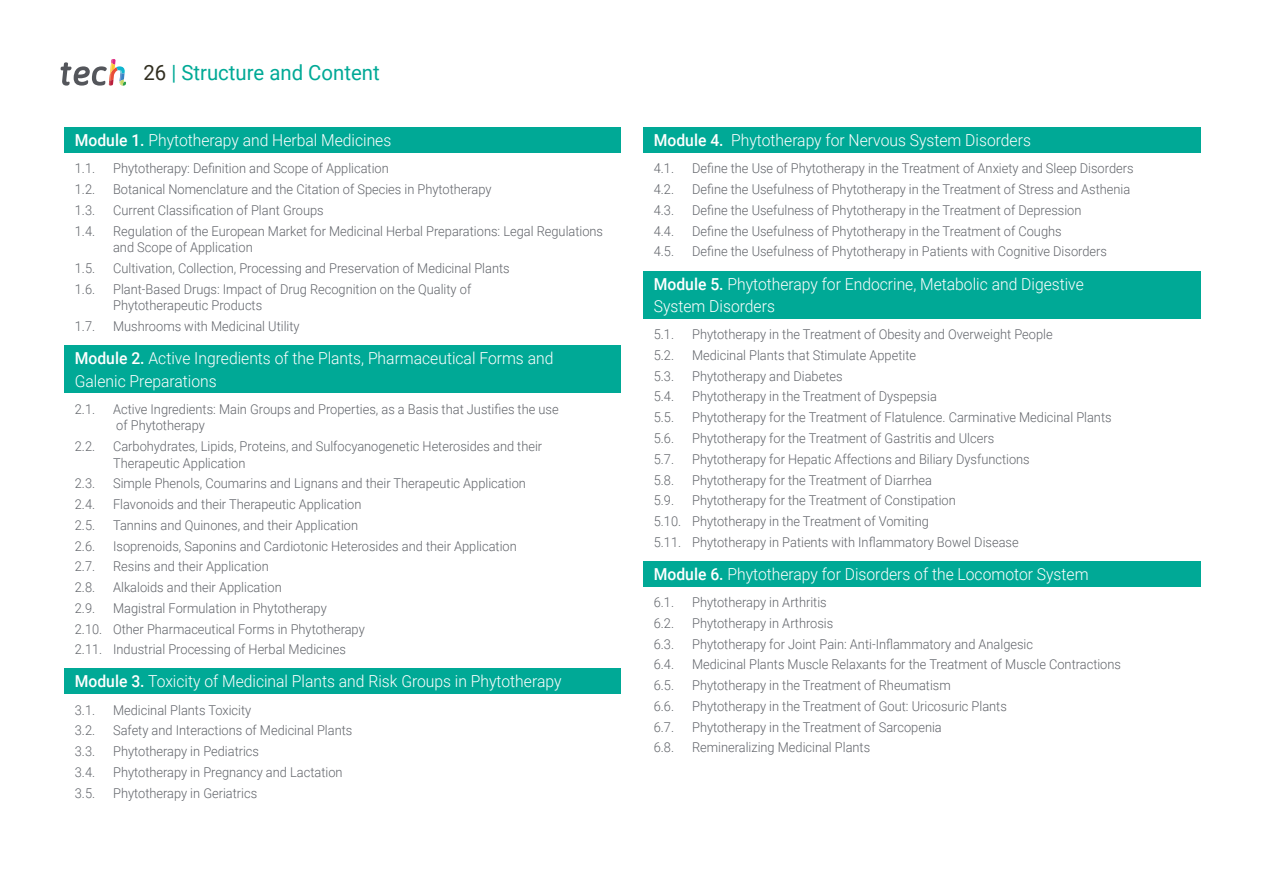
<style>
.page{position:relative;width:1263px;height:893px;background:#fff}
.page>*{position:absolute;margin:0;border:0;box-sizing:border-box;transform-origin:0 0}
.t1{font:21px "Roboto";color:#00a996}
.t2{font:300 16.5px/22.5px "Roboto";color:#fff;scale:.95 1}
.t3{font:300 13.5px/16.5px "Roboto";color:#61646a;scale:.95 1}
.s1{color:#312e20}
.s2{font-weight:500}
</style>
<div class="page">
<div style="left:64px;top:128px;width:557px;height:25px;background:#00a996"></div>
<div style="left:64px;top:345px;width:557px;height:48px;background:#00a996"></div>
<div style="left:64px;top:669px;width:557px;height:25px;background:#00a996"></div>
<div style="left:643px;top:128px;width:557px;height:25px;background:#00a996"></div>
<div style="left:643px;top:271px;width:557px;height:47px;background:#00a996"></div>
<div style="left:643px;top:561px;width:557px;height:25px;background:#00a996"></div>
<svg style="left:61px;top:59px;width:65px;height:27px"></svg>
<h1 class="t1" style="left:144px;top:57px;width:238px"><span class="s1">26</span> | Structure and Content</h1>
<p class="t2" style="left:75px;top:129px;width:335px"><span class="s2">Module 1.</span> Phytotherapy and Herbal Medicines</p>
<p class="t3" style="left:75px;top:160px;width:23px">1.1.</p>
<p class="t3" style="left:113px;top:160px;width:292px">Phytotherapy: Definition and Scope of Application</p>
<p class="t3" style="left:75px;top:181px;width:23px">1.2.</p>
<p class="t3" style="left:113px;top:181px;width:400px">Botanical Nomenclature and the Citation of Species in Phytotherapy</p>
<p class="t3" style="left:75px;top:201px;width:23px">1.3.</p>
<p class="t3" style="left:113px;top:201px;width:223px">Current Classification of Plant Groups</p>
<p class="t3" style="left:75px;top:222px;width:23px">1.4.</p>
<p class="t3" style="left:113px;top:222px;width:517px">Regulation of the European Market for Medicinal Herbal Preparations: Legal Regulations and Scope of Application</p>
<p class="t3" style="left:75px;top:259px;width:23px">1.5.</p>
<p class="t3" style="left:113px;top:259px;width:419px">Cultivation, Collection, Processing and Preservation of Medicinal Plants</p>
<p class="t3" style="left:75px;top:280px;width:23px">1.6.</p>
<p class="t3" style="left:113px;top:280px;width:378px">Plant-Based Drugs: Impact of Drug Recognition on the Quality of<br>Phytotherapeutic Products</p>
<p class="t3" style="left:75px;top:317px;width:23px">1.7.</p>
<p class="t3" style="left:113px;top:317px;width:198px">Mushrooms with Medicinal Utility</p>
<p class="t2" style="left:75px;top:346px;width:505px"><span class="s2">Module 2.</span> Active Ingredients of the Plants, Pharmaceutical Forms and<br>Galenic Preparations</p>
<p class="t3" style="left:75px;top:400px;width:23px">2.1.</p>
<p class="t3" style="left:113px;top:400px;width:470px">Active Ingredients: Main Groups and Properties, as a Basis that Justifies the use of Phytotherapy</p>
<p class="t3" style="left:75px;top:437px;width:23px">2.2.</p>
<p class="t3" style="left:113px;top:437px;width:453px">Carbohydrates, Lipids, Proteins, and Sulfocyanogenetic Heterosides and their<br>Therapeutic Application</p>
<p class="t3" style="left:75px;top:475px;width:23px">2.3.</p>
<p class="t3" style="left:113px;top:475px;width:436px">Simple Phenols, Coumarins and Lignans and their Therapeutic Application</p>
<p class="t3" style="left:75px;top:495px;width:23px">2.4.</p>
<p class="t3" style="left:113px;top:495px;width:263px">Flavonoids and their Therapeutic Application</p>
<p class="t3" style="left:75px;top:516px;width:23px">2.5.</p>
<p class="t3" style="left:113px;top:516px;width:259px">Tannins and Quinones, and their Application</p>
<p class="t3" style="left:75px;top:537px;width:23px">2.6.</p>
<p class="t3" style="left:113px;top:537px;width:426px">Isoprenoids, Saponins and Cardiotonic Heterosides and their Application</p>
<p class="t3" style="left:75px;top:558px;width:23px">2.7.</p>
<p class="t3" style="left:113px;top:558px;width:165px">Resins and their Application</p>
<p class="t3" style="left:75px;top:578px;width:23px">2.8.</p>
<p class="t3" style="left:113px;top:578px;width:179px">Alkaloids and their Application</p>
<p class="t3" style="left:75px;top:599px;width:23px">2.9.</p>
<p class="t3" style="left:75px;top:597px;width:307px;line-height:20.7px;text-indent:38px">Magistral Formulation in Phytotherapy<br>2.10. Other Pharmaceutical Forms in Phytotherapy<br>2.11. Industrial Processing of Herbal Medicines</p>
<p class="t2" style="left:75px;top:670px;width:514px"><span class="s2">Module 3.</span> Toxicity of Medicinal Plants and Risk Groups in Phytotherapy</p>
<p class="t3" style="left:75px;top:701px;width:23px">3.1.</p>
<p class="t3" style="left:113px;top:701px;width:147px">Medicinal Plants Toxicity</p>
<p class="t3" style="left:75px;top:722px;width:23px">3.2.</p>
<p class="t3" style="left:113px;top:722px;width:253px">Safety and Interactions of Medicinal Plants</p>
<p class="t3" style="left:75px;top:742px;width:23px">3.3.</p>
<p class="t3" style="left:113px;top:742px;width:155px">Phytotherapy in Pediatrics</p>
<p class="t3" style="left:75px;top:763px;width:23px">3.4.</p>
<p class="t3" style="left:113px;top:763px;width:243px">Phytotherapy in Pregnancy and Lactation</p>
<p class="t3" style="left:75px;top:784px;width:23px">3.5.</p>
<p class="t3" style="left:113px;top:784px;width:153px">Phytotherapy in Geriatrics</p>
<p class="t2" style="left:654px;top:129px;width:398px"><span class="s2">Module 4.</span> Phytotherapy for Nervous System Disorders</p>
<p class="t3" style="left:654px;top:160px;width:23px">4.1.</p>
<p class="t3" style="left:692px;top:160px;width:466px">Define the Use of Phytotherapy in the Treatment of Anxiety and Sleep Disorders</p>
<p class="t3" style="left:654px;top:181px;width:23px">4.2.</p>
<p class="t3" style="left:692px;top:181px;width:463px">Define the Usefulness of Phytotherapy in the Treatment of Stress and Asthenia</p>
<p class="t3" style="left:654px;top:201px;width:23px">4.3.</p>
<p class="t3" style="left:692px;top:201px;width:411px">Define the Usefulness of Phytotherapy in the Treatment of Depression</p>
<p class="t3" style="left:654px;top:222px;width:23px">4.4.</p>
<p class="t3" style="left:692px;top:222px;width:390px">Define the Usefulness of Phytotherapy in the Treatment of Coughs</p>
<p class="t3" style="left:654px;top:243px;width:23px">4.5.</p>
<p class="t3" style="left:692px;top:243px;width:438px">Define the Usefulness of Phytotherapy in Patients with Cognitive Disorders</p>
<p class="t2" style="left:654px;top:272px;width:454px"><span class="s2">Module 5.</span> Phytotherapy for Endocrine, Metabolic and Digestive<br>System Disorders</p>
<p class="t3" style="left:654px;top:326px;width:23px">5.1.</p>
<p class="t3" style="left:692px;top:326px;width:381px">Phytotherapy in the Treatment of Obesity and Overweight People</p>
<p class="t3" style="left:654px;top:346px;width:23px">5.2.</p>
<p class="t3" style="left:692px;top:346px;width:237px">Medicinal Plants that Stimulate Appetite</p>
<p class="t3" style="left:654px;top:367px;width:23px">5.3.</p>
<p class="t3" style="left:692px;top:367px;width:160px">Phytotherapy and Diabetes</p>
<p class="t3" style="left:654px;top:388px;width:23px">5.4.</p>
<p class="t3" style="left:692px;top:388px;width:259px">Phytotherapy in the Treatment of Dyspepsia</p>
<p class="t3" style="left:654px;top:409px;width:23px">5.5.</p>
<p class="t3" style="left:692px;top:409px;width:443px">Phytotherapy for the Treatment of Flatulence. Carminative Medicinal Plants</p>
<p class="t3" style="left:654px;top:429px;width:23px">5.6.</p>
<p class="t3" style="left:692px;top:429px;width:319px">Phytotherapy for the Treatment of Gastritis and Ulcers</p>
<p class="t3" style="left:654px;top:450px;width:23px">5.7.</p>
<p class="t3" style="left:692px;top:450px;width:357px">Phytotherapy for Hepatic Affections and Biliary Dysfunctions</p>
<p class="t3" style="left:654px;top:471px;width:23px">5.8.</p>
<p class="t3" style="left:692px;top:471px;width:254px">Phytotherapy for the Treatment of Diarrhea</p>
<p class="t3" style="left:654px;top:492px;width:23px">5.9.</p>
<p class="t3" style="left:654px;top:490px;width:386px;line-height:20.7px;text-indent:38px">Phytotherapy for the Treatment of Constipation<br>5.10. Phytotherapy in the Treatment of Vomiting<br>5.11. Phytotherapy in Patients with Inflammatory Bowel Disease</p>
<p class="t2" style="left:654px;top:562px;width:459px"><span class="s2">Module 6.</span> Phytotherapy for Disorders of the Locomotor System</p>
<p class="t3" style="left:654px;top:593px;width:23px">6.1.</p>
<p class="t3" style="left:692px;top:593px;width:143px">Phytotherapy in Arthritis</p>
<p class="t3" style="left:654px;top:614px;width:23px">6.2.</p>
<p class="t3" style="left:692px;top:614px;width:150px">Phytotherapy in Arthrosis</p>
<p class="t3" style="left:654px;top:635px;width:23px">6.3.</p>
<p class="t3" style="left:692px;top:635px;width:360px">Phytotherapy for Joint Pain: Anti-Inflammatory and Analgesic</p>
<p class="t3" style="left:654px;top:656px;width:23px">6.4.</p>
<p class="t3" style="left:692px;top:656px;width:453px">Medicinal Plants Muscle Relaxants for the Treatment of Muscle Contractions</p>
<p class="t3" style="left:654px;top:676px;width:23px">6.5.</p>
<p class="t3" style="left:692px;top:676px;width:274px">Phytotherapy in the Treatment of Rheumatism</p>
<p class="t3" style="left:654px;top:697px;width:23px">6.6.</p>
<p class="t3" style="left:692px;top:697px;width:333px">Phytotherapy in the Treatment of Gout: Uricosuric Plants</p>
<p class="t3" style="left:654px;top:718px;width:23px">6.7.</p>
<p class="t3" style="left:692px;top:718px;width:264px">Phytotherapy in the Treatment of Sarcopenia</p>
<p class="t3" style="left:654px;top:739px;width:23px">6.8.</p>
<p class="t3" style="left:692px;top:739px;width:189px">Remineralizing Medicinal Plants</p>
</div>
